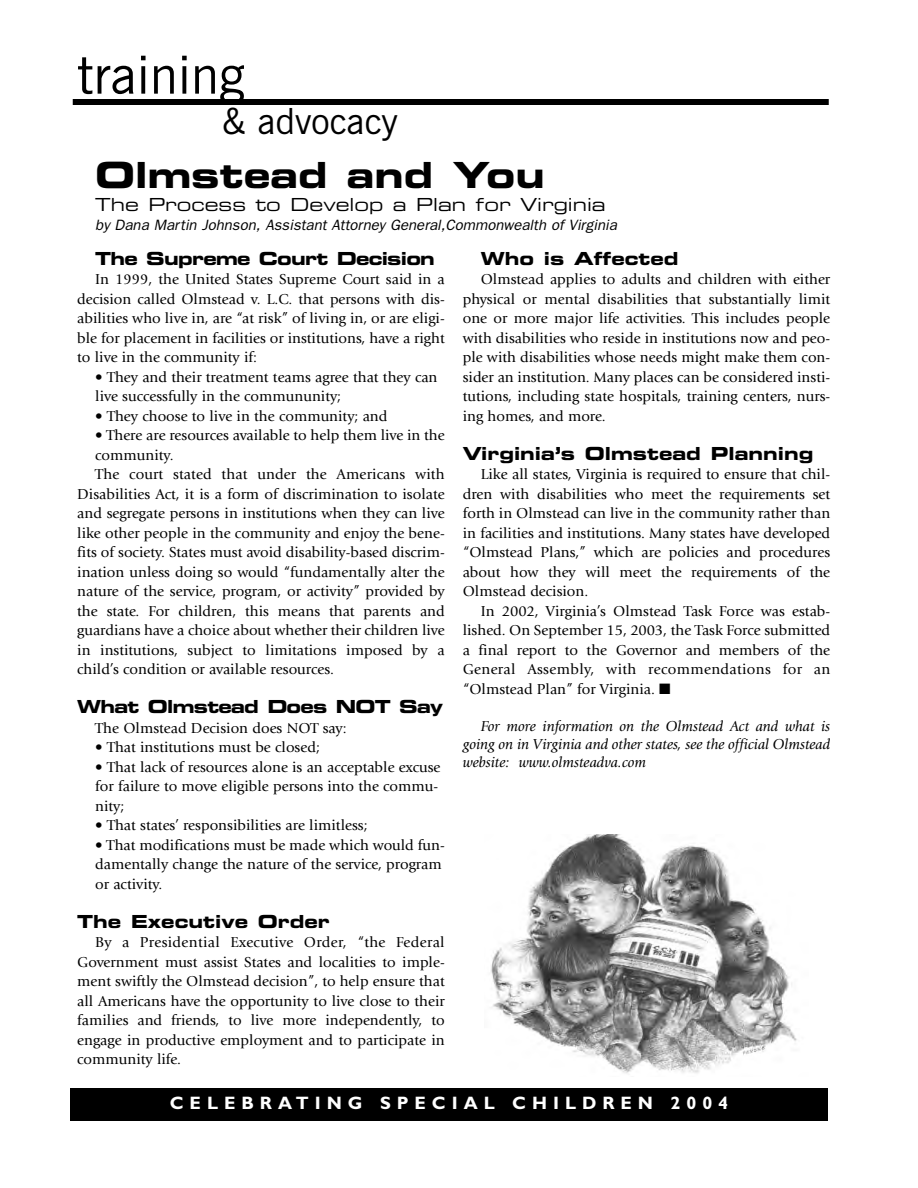
<style>
.page{position:relative;width:918px;height:1188px;background:#fff}
.page>*{position:absolute;margin:0;border:0;box-sizing:border-box;transform-origin:0 0}
.t1{font:52.5px "News Gothic BT";color:#000}
.t2{font:36px "Eurostile Bold Extended Two";color:#000}
.t3{font:36px "News Gothic BT";color:#000}
.t4{font:18px "Eurostile Bold Extended Two";color:#000}
.t5{font:18px "Eurostile Bold Extended Two";letter-spacing:-.04em;color:#000}
.t6{font:18px "Eurostile Extended Two";color:#000}
.t7{font:700 18px "Gill Sans";letter-spacing:.33em;color:#fff}
.t8{font:15px/19.5px "Giovanni";color:#000;text-align:justify}
.t9{font:italic 15px/18px "Giovanni";color:#000;text-align:justify}
.t10{font:italic 15px "Franklin Gothic";color:#000}
</style>
<div class="page">
<div style="left:73px;top:99px;width:756px;height:6px;background:#000"></div>
<img style="left:491px;top:834px;width:306px;height:240px">
<div style="left:70px;top:1088px;width:758px;height:32px;background:#000"></div>
<h1 class="t1" style="left:77px;top:56px;width:169px">training</h1>
<h2 class="t3" style="left:223px;top:108px;width:177px">&amp; advocacy</h2>
<h2 class="t2" style="left:95px;top:162px;width:451px">Olmstead and You</h2>
<p class="t6" style="left:95px;top:198px;width:512px">The Process to Develop a Plan for Virginia</p>
<p class="t10" style="left:95px;top:220px;width:526px">by Dana Martin Johnson, Assistant Attorney General,Commonwealth of Virginia</p>
<p class="t5" style="left:95px;top:252px;width:341px">The Supreme Court Decision</p>
<p class="t8" style="left:77px;top:271px;width:369px;text-indent:18px">In 1999, the United States Supreme Court said in a decision called Olmstead v. L.C. that persons with dis&shy;abilities who live in, are “at risk” of living in, or are eligi&shy;ble for placement in facilities or institutions, have a right to live in the community if:</p>
<p class="t8" style="left:95px;top:368px;width:344px">• They and their treatment teams agree that they can live successfully in the commununity;</p>
<p class="t8" style="left:95px;top:407px;width:294px">• They choose to live in the community; and</p>
<p class="t8" style="left:95px;top:427px;width:351px">• There are resources available to help them live in the</p>
<p class="t8" style="left:95px;top:446px;width:80px">community.</p>
<p class="t8" style="left:95px;top:466px;width:351px">The court stated that under the Americans with</p>
<p class="t8" style="left:77px;top:485px;width:369px">Disabilities Act, it is a form of discrimination to isolate</p>
<p class="t8" style="left:77px;top:505px;width:369px">and segregate persons in institutions when they can live</p>
<p class="t8" style="left:77px;top:524px;width:369px">like other people in the community and enjoy the bene-</p>
<p class="t8" style="left:77px;top:544px;width:369px">fits of society. States must avoid disability-based discrim-</p>
<p class="t8" style="left:77px;top:563px;width:369px">ination unless doing so would “fundamentally alter the</p>
<p class="t8" style="left:77px;top:583px;width:369px">nature of the service, program, or activity” provided by</p>
<p class="t8" style="left:77px;top:602px;width:369px">the state. For children, this means that parents and</p>
<p class="t8" style="left:77px;top:622px;width:369px">guardians have a choice about whether their children live</p>
<p class="t8" style="left:77px;top:641px;width:369px">in institutions, subject to limitations imposed by a</p>
<p class="t8" style="left:77px;top:661px;width:258px">child’s condition or available resources.</p>
<p class="t5" style="left:77px;top:700px;width:367px">What Olmstead Does NOT Say</p>
<p class="t8" style="left:95px;top:719px;width:253px">The Olmstead Decision does NOT say:</p>
<p class="t8" style="left:95px;top:739px;width:226px">• That institutions must be closed;</p>
<p class="t8" style="left:95px;top:758px;width:347px;text-align:left">• That lack of resources alone is an acceptable excuse for failure to move eligible persons into the commu&shy;nity;</p>
<p class="t8" style="left:95px;top:817px;width:274px">• That states’ responsibilities are limitless;</p>
<p class="t8" style="left:95px;top:836px;width:351px;text-align:left">• That modifications must be made which would fun&shy;damentally change the nature of the service, program or activity.</p>
<p class="t4" style="left:77px;top:915px;width:254px">The Executive Order</p>
<p class="t8" style="left:77px;top:934px;width:369px;text-indent:18px">By a Presidential Executive Order, “the Federal Government must assist States and localities to imple&shy;ment swiftly the Olmstead decision”, to help ensure that all Americans have the opportunity to live close to their families and friends, to live more independently, to engage in productive employment and to participate in community life.</p>
<p class="t4" style="left:481px;top:252px;width:199px">Who is Affected</p>
<p class="t8" style="left:463px;top:271px;width:369px;text-indent:18px">Olmstead applies to adults and children with either physical or mental disabilities that substantially limit one or more major life activities. This includes people with disabilities who reside in institutions now and peo&shy;ple with disabilities whose needs might make them con&shy;sider an institution. Many places can be considered insti&shy;tutions, including state hospitals, training centers, nurs&shy;ing homes, and more.</p>
<p class="t4" style="left:463px;top:447px;width:352px">Virginia’s Olmstead Planning</p>
<p class="t8" style="left:463px;top:466px;width:369px;text-indent:18px">Like all states, Virginia is required to ensure that chil&shy;dren with disabilities who meet the requirements set forth in Olmstead can live in the community rather than in facilities and institutions. Many states have developed “Olmstead Plans,” which are policies and procedures about how they will meet the requirements of the Olmstead decision.</p>
<p class="t8" style="left:463px;top:602px;width:369px;text-indent:18px">In 2002, Virginia’s Olmstead Task Force was estab&shy;lished. On September 15, 2003, the Task Force submitted a final report to the Governor and members of the General Assembly, with recommendations for an “Olmstead Plan” for Virginia. ■</p>
<p class="t9" style="left:463px;top:719px;width:369px;text-indent:18px">For more information on the Olmstead Act and what is going on in Virginia and other states, see the official Olmstead website: www.olmsteadva.com</p>
<p class="t7" style="left:170px;top:1096px;width:560px">CELEBRATING SPECIAL CHILDREN 2004</p>
</div>
